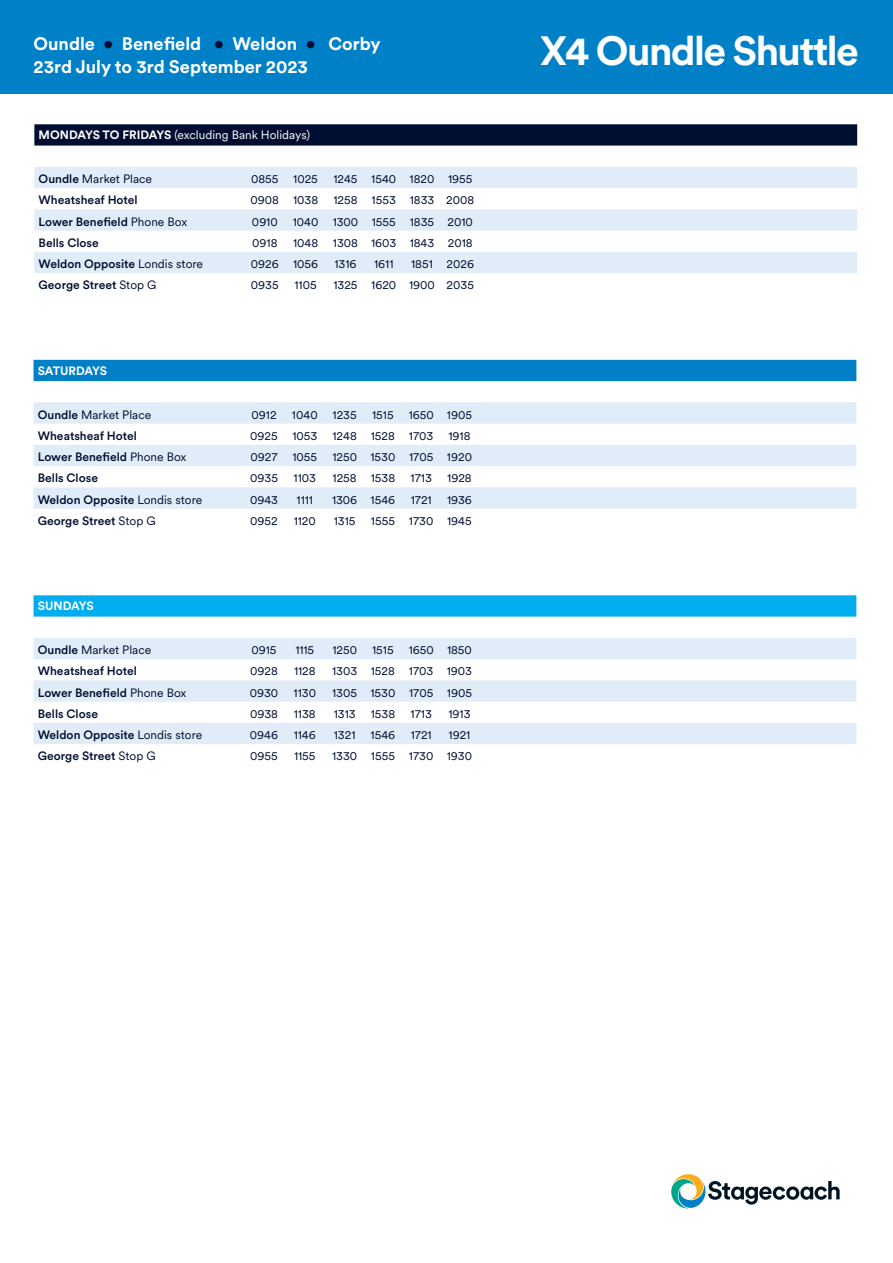
<style>
.page{position:relative;width:893px;height:1263px;background:#fff}
.page>*{position:absolute;margin:0;border:0;box-sizing:border-box;transform-origin:0 0}
.t1{font:700 40.5px "Stagecoach Circular";letter-spacing:-.04em;color:#fff}
.t2{font:700 18px "Stagecoach Circular";color:#fff}
.t3{font:12px "Stagecoach Circular";color:#000e31}
.t4{font:500 12px "Stagecoach Circular";color:#000e31}
.t5{font:12px "Stagecoach Circular";color:#fff}
.t6{font:700 12px "Stagecoach Circular";letter-spacing:-.02em;color:#fff}
.s1{color:#000e31}
.s2{font-weight:700}
.s3{font-weight:500}
.s4{font-weight:400}
</style>
<div class="page">
<svg style="left:671px;top:1174px;width:169px;height:35px"></svg>
<svg style="left:34px;top:124px;width:823px;height:22px;background:#081637"></svg>
<svg style="left:34px;top:167px;width:823px;height:106px;fill:#e0ecf7"></svg>
<div style="left:0;top:0;width:893px;height:94px;background:#0081c7"></div>
<div style="left:34px;top:360px;width:822px;height:21px;background:#0081c7"></div>
<svg style="left:34px;top:402px;width:822px;height:107px;fill:#e0ecf7"></svg>
<svg style="left:34px;top:595px;width:822px;height:22px;background:#08b0ef"></svg>
<svg style="left:34px;top:638px;width:822px;height:106px;fill:#e0ecf7"></svg>
<p class="t2" style="left:34px;top:31px;width:349px">Oundle <span class="s1">•</span> Benefield <span class="s1">•</span> Weldon <span class="s1">•</span> Corby</p>
<p class="t2" style="left:34px;top:54px;width:276px">23rd July to 3rd September 2023</p>
<p class="t5" style="left:39px;top:127px;width:273px"><span class="s2">MONDAYS TO FRIDAYS</span> (excluding Bank Holidays)</p>
<p class="t3" style="left:39px;top:171px;width:115px"><span class="s3">Oundle</span> Market Place</p>
<p class="t3" style="left:251px;top:171px;width:29px">0855</p>
<p class="t3" style="left:293px;top:171px;width:26px">1025</p>
<p class="t3" style="left:333px;top:171px;width:26px">1245</p>
<p class="t3" style="left:371px;top:171px;width:27px">1540</p>
<p class="t3" style="left:410px;top:171px;width:26px">1820</p>
<p class="t3" style="left:448px;top:171px;width:26px">1955</p>
<p class="t4" style="left:39px;top:192px;width:101px">Wheatsheaf Hotel</p>
<p class="t3" style="left:251px;top:192px;width:30px">0908</p>
<p class="t3" style="left:293px;top:192px;width:27px">1038</p>
<p class="t3" style="left:333px;top:192px;width:26px">1258</p>
<p class="t3" style="left:372px;top:192px;width:26px">1553</p>
<p class="t3" style="left:410px;top:192px;width:26px">1833</p>
<p class="t3" style="left:446px;top:192px;width:30px">2008</p>
<p class="t4" style="left:39px;top:213px;width:150px">Lower Benefield <span class="s4">Phone Box</span></p>
<p class="t3" style="left:252px;top:213px;width:27px">0910</p>
<p class="t3" style="left:293px;top:213px;width:27px">1040</p>
<p class="t3" style="left:333px;top:213px;width:27px">1300</p>
<p class="t3" style="left:372px;top:213px;width:26px">1555</p>
<p class="t3" style="left:410px;top:213px;width:26px">1835</p>
<p class="t3" style="left:448px;top:213px;width:27px">2010</p>
<p class="t4" style="left:39px;top:234px;width:62px">Bells Close</p>
<p class="t3" style="left:252px;top:235px;width:27px">0918</p>
<p class="t3" style="left:293px;top:235px;width:27px">1048</p>
<p class="t3" style="left:333px;top:235px;width:27px">1308</p>
<p class="t3" style="left:371px;top:235px;width:27px">1603</p>
<p class="t3" style="left:410px;top:235px;width:26px">1843</p>
<p class="t3" style="left:448px;top:235px;width:26px">2018</p>
<p class="t4" style="left:39px;top:256px;width:166px">Weldon Opposite <span class="s4">Londis store</span></p>
<p class="t3" style="left:251px;top:256px;width:29px">0926</p>
<p class="t3" style="left:293px;top:256px;width:27px">1056</p>
<p class="t3" style="left:334px;top:256px;width:24px">1316</p>
<p class="t3" style="left:374px;top:256px;width:21px">1611</p>
<p class="t3" style="left:411px;top:256px;width:23px">1851</p>
<p class="t3" style="left:447px;top:256px;width:29px">2026</p>
<p class="t4" style="left:39px;top:277px;width:119px">George Street <span class="s4">Stop G</span></p>
<p class="t3" style="left:251px;top:277px;width:29px">0935</p>
<p class="t3" style="left:295px;top:277px;width:24px">1105</p>
<p class="t3" style="left:333px;top:277px;width:26px">1325</p>
<p class="t3" style="left:371px;top:277px;width:27px">1620</p>
<p class="t3" style="left:409px;top:277px;width:27px">1900</p>
<p class="t3" style="left:447px;top:277px;width:29px">2035</p>
<p class="t6" style="left:38px;top:362px;width:71px">SATURDAYS</p>
<p class="t3" style="left:38px;top:406px;width:115px"><span class="s3">Oundle</span> Market Place</p>
<p class="t3" style="left:252px;top:406px;width:27px">0912</p>
<p class="t3" style="left:292px;top:406px;width:27px">1040</p>
<p class="t3" style="left:333px;top:406px;width:26px">1235</p>
<p class="t3" style="left:372px;top:406px;width:23px">1515</p>
<p class="t3" style="left:409px;top:406px;width:27px">1650</p>
<p class="t3" style="left:447px;top:406px;width:27px">1905</p>
<p class="t4" style="left:38px;top:427px;width:101px">Wheatsheaf Hotel</p>
<p class="t3" style="left:250px;top:428px;width:29px">0925</p>
<p class="t3" style="left:292px;top:428px;width:26px">1053</p>
<p class="t3" style="left:332px;top:428px;width:26px">1248</p>
<p class="t3" style="left:371px;top:428px;width:26px">1528</p>
<p class="t3" style="left:409px;top:428px;width:26px">1703</p>
<p class="t3" style="left:448px;top:428px;width:24px">1918</p>
<p class="t4" style="left:38px;top:449px;width:150px">Lower Benefield <span class="s4">Phone Box</span></p>
<p class="t3" style="left:250px;top:449px;width:29px">0927</p>
<p class="t3" style="left:292px;top:449px;width:26px">1055</p>
<p class="t3" style="left:332px;top:449px;width:26px">1250</p>
<p class="t3" style="left:370px;top:449px;width:26px">1530</p>
<p class="t3" style="left:409px;top:449px;width:26px">1705</p>
<p class="t3" style="left:447px;top:449px;width:27px">1920</p>
<p class="t4" style="left:38px;top:470px;width:62px">Bells Close</p>
<p class="t3" style="left:250px;top:470px;width:29px">0935</p>
<p class="t3" style="left:294px;top:470px;width:24px">1103</p>
<p class="t3" style="left:333px;top:470px;width:26px">1258</p>
<p class="t3" style="left:371px;top:470px;width:26px">1538</p>
<p class="t3" style="left:411px;top:470px;width:23px">1713</p>
<p class="t3" style="left:447px;top:470px;width:26px">1928</p>
<p class="t4" style="left:38px;top:491px;width:166px">Weldon Opposite <span class="s4">Londis store</span></p>
<p class="t3" style="left:250px;top:491px;width:30px">0943</p>
<p class="t3" style="left:297px;top:491px;width:18px">1111</p>
<p class="t3" style="left:332px;top:491px;width:27px">1306</p>
<p class="t3" style="left:371px;top:491px;width:26px">1546</p>
<p class="t3" style="left:411px;top:491px;width:23px">1721</p>
<p class="t3" style="left:447px;top:491px;width:26px">1936</p>
<p class="t4" style="left:38px;top:512px;width:119px">George Street <span class="s4">Stop G</span></p>
<p class="t3" style="left:250px;top:513px;width:29px">0952</p>
<p class="t3" style="left:294px;top:513px;width:24px">1120</p>
<p class="t3" style="left:334px;top:513px;width:23px">1315</p>
<p class="t3" style="left:371px;top:513px;width:26px">1555</p>
<p class="t3" style="left:409px;top:513px;width:26px">1730</p>
<p class="t3" style="left:447px;top:513px;width:26px">1945</p>
<p class="t6" style="left:38px;top:598px;width:57px">SUNDAYS</p>
<p class="t3" style="left:38px;top:642px;width:115px"><span class="s3">Oundle</span> Market Place</p>
<p class="t3" style="left:252px;top:642px;width:27px">0915</p>
<p class="t3" style="left:295px;top:642px;width:20px">1115</p>
<p class="t3" style="left:332px;top:642px;width:26px">1250</p>
<p class="t3" style="left:372px;top:642px;width:23px">1515</p>
<p class="t3" style="left:409px;top:642px;width:27px">1650</p>
<p class="t3" style="left:447px;top:642px;width:26px">1850</p>
<p class="t4" style="left:38px;top:663px;width:101px">Wheatsheaf Hotel</p>
<p class="t3" style="left:250px;top:663px;width:29px">0928</p>
<p class="t3" style="left:294px;top:663px;width:23px">1128</p>
<p class="t3" style="left:332px;top:663px;width:27px">1303</p>
<p class="t3" style="left:371px;top:663px;width:26px">1528</p>
<p class="t3" style="left:409px;top:663px;width:26px">1703</p>
<p class="t3" style="left:447px;top:663px;width:27px">1903</p>
<p class="t4" style="left:38px;top:684px;width:150px">Lower Benefield <span class="s4">Phone Box</span></p>
<p class="t3" style="left:250px;top:684px;width:30px">0930</p>
<p class="t3" style="left:294px;top:684px;width:24px">1130</p>
<p class="t3" style="left:332px;top:684px;width:26px">1305</p>
<p class="t3" style="left:370px;top:684px;width:26px">1530</p>
<p class="t3" style="left:409px;top:684px;width:26px">1705</p>
<p class="t3" style="left:447px;top:684px;width:27px">1905</p>
<p class="t4" style="left:38px;top:705px;width:62px">Bells Close</p>
<p class="t3" style="left:250px;top:706px;width:29px">0938</p>
<p class="t3" style="left:294px;top:706px;width:23px">1138</p>
<p class="t3" style="left:334px;top:706px;width:23px">1313</p>
<p class="t3" style="left:371px;top:706px;width:26px">1538</p>
<p class="t3" style="left:411px;top:706px;width:23px">1713</p>
<p class="t3" style="left:448px;top:706px;width:24px">1913</p>
<p class="t4" style="left:38px;top:727px;width:166px">Weldon Opposite <span class="s4">Londis store</span></p>
<p class="t3" style="left:250px;top:727px;width:30px">0946</p>
<p class="t3" style="left:294px;top:727px;width:24px">1146</p>
<p class="t3" style="left:334px;top:727px;width:23px">1321</p>
<p class="t3" style="left:371px;top:727px;width:26px">1546</p>
<p class="t3" style="left:411px;top:727px;width:23px">1721</p>
<p class="t3" style="left:449px;top:727px;width:23px">1921</p>
<p class="t4" style="left:38px;top:748px;width:119px">George Street <span class="s4">Stop G</span></p>
<p class="t3" style="left:250px;top:748px;width:29px">0955</p>
<p class="t3" style="left:294px;top:748px;width:23px">1155</p>
<p class="t3" style="left:332px;top:748px;width:27px">1330</p>
<p class="t3" style="left:371px;top:748px;width:26px">1555</p>
<p class="t3" style="left:409px;top:748px;width:26px">1730</p>
<p class="t3" style="left:447px;top:748px;width:27px">1930</p>
<p class="t1" style="left:540px;top:23px;width:320px">X4 Oundle Shuttle</p>
</div>
